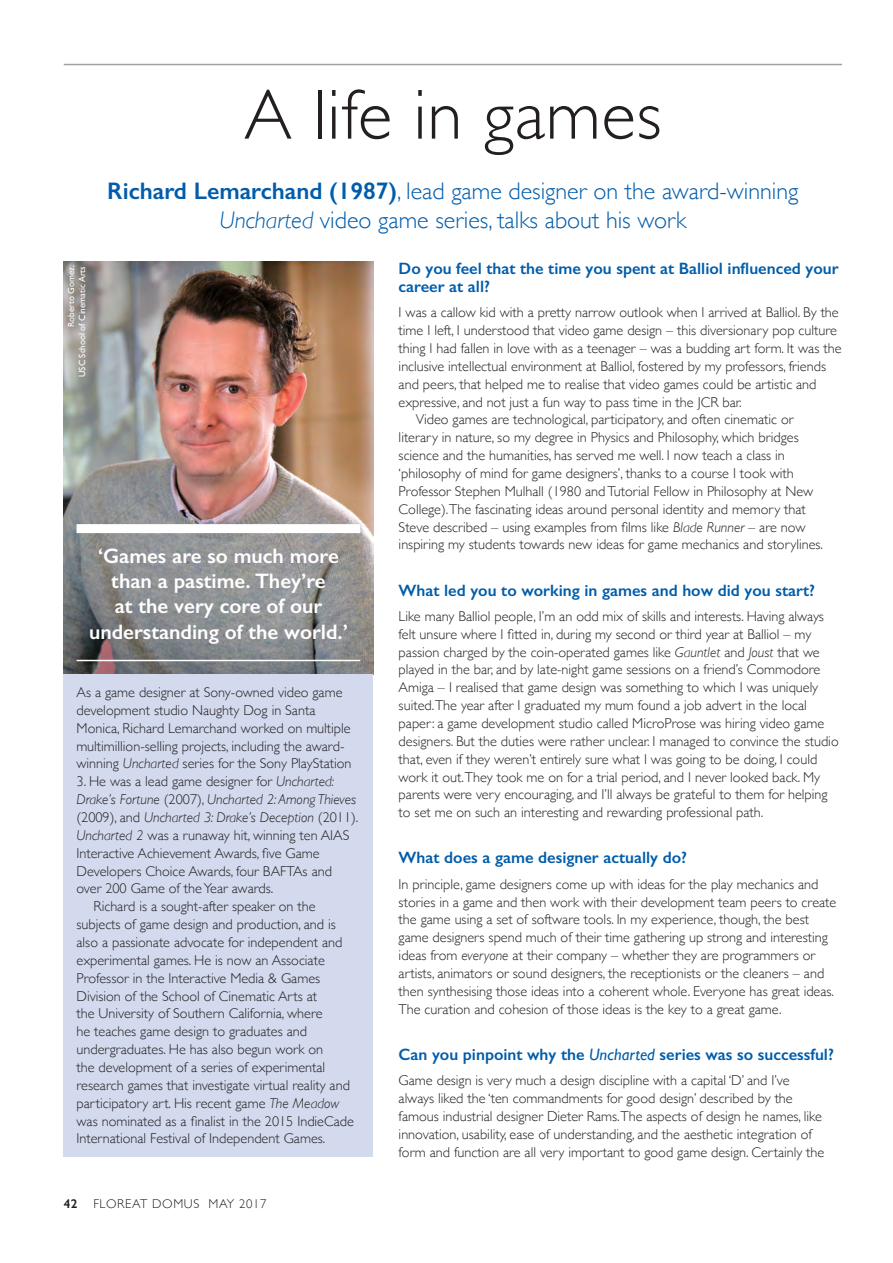
<style>
.page{position:relative;width:893px;height:1263px;background:#fff}
.page>*{position:absolute;margin:0;border:0;box-sizing:border-box;transform-origin:0 0}
.t1{font:300 71.25px "Gill Sans";letter-spacing:.01em;color:#231f20}
.t2{font:300 24px/28.8px "Gill Sans";color:#015dab;text-align:center}
.t3{font:600 21px/25.2px "Gill Sans";color:#fff;text-align:center}
.t4{font:600 16.5px/17.9px "Gill Sans";color:#015dab}
.t5{font:300 14.25px/17.9px "Gill Sans";color:#231f20}
.t6{font:italic 300 14.25px "Gill Sans";color:#231f20}
.t7{font:300 12.75px "Gill Sans";letter-spacing:.05em;color:#231f20}
.t8{font:9px/10.8px "Gill Sans";color:#fff;text-align:right}
.s1{font-weight:600}
.s2{font-style:italic}
.s3{font-style:normal}
.s4{font-weight:400;font-style:italic}
</style>
<div class="page">
<hr style="left:64px;top:64px;width:778px;height:1px;background:#a0a1a5">
<img style="left:64px;top:262px;width:309px;height:412px">
<div style="left:77px;top:524px;width:283px;height:9px;background:#fff"></div>
<hr style="left:77px;top:660px;width:283px;height:1px;background:#fff">
<div style="left:64px;top:674px;width:309px;height:483px;background:#d3daee"></div>
<h1 class="t1" style="left:244px;top:59px;width:419px">A life in games</h1>
<h2 class="t2" style="left:107px;top:176px;width:693px"><span class="s1">Richard Lemarchand (1987)</span>, lead game designer on the award-winning<br><span class="s2">Uncharted</span> video game series, talks about his work</h2>
<p class="t8" style="left:66px;top:377px;width:113px;rotate:-90deg">Roberto Gomez,<br>USC School of Cinematic Arts</p>
<h3 class="t3" style="left:89px;top:543px;width:260px">‘Games are so much more than a pastime. They’re<br>at the very core of our understanding of the world.’</h3>
<p class="t5" style="left:77px;top:683px;width:276px">As a game designer at Sony-owned video game development studio Naughty Dog in Santa Monica, Richard Lemarchand worked on multiple multimillion-selling projects, including the award&shy;winning <span class="s2">Uncharted</span> series for the Sony PlayStation</p>
<p class="t5" style="left:77px;top:772px;width:259px">3. He was a lead game designer for <span class="s2">Uncharted:</span></p>
<p class="t6" style="left:77px;top:791px;width:281px">Drake’s Fortune <span class="s3">(2007),</span> Uncharted 2: Among Thieves</p>
<p class="t6" style="left:77px;top:809px;width:283px"><span class="s3">(2009), and</span> Uncharted 3: Drake’s Deception <span class="s3">(2011).</span></p>
<p class="t5" style="left:77px;top:826px;width:274px"><span class="s2">Uncharted 2</span> was a runaway hit, winning ten AIAS</p>
<p class="t5" style="left:77px;top:843px;width:245px">Interactive Achievement Awards, five Game</p>
<p class="t5" style="left:77px;top:861px;width:257px">Developers Choice Awards, four BAFTAs and</p>
<p class="t5" style="left:77px;top:879px;width:198px">over 200 Game of the Year awards.</p>
<p class="t5" style="left:94px;top:897px;width:223px">Richard is a sought-after speaker on the</p>
<p class="t5" style="left:77px;top:915px;width:261px">subjects of game design and production, and is</p>
<p class="t5" style="left:77px;top:933px;width:267px">also a passionate advocate for independent and</p>
<p class="t5" style="left:77px;top:951px;width:250px">experimental games. He is now an Associate</p>
<p class="t5" style="left:77px;top:968px;width:245px">Professor in the Interactive Media &amp; Games</p>
<p class="t5" style="left:77px;top:986px;width:242px">Division of the School of Cinematic Arts at</p>
<p class="t5" style="left:77px;top:1004px;width:248px">the University of Southern California, where</p>
<p class="t5" style="left:77px;top:1022px;width:232px">he teaches game design to graduates and</p>
<p class="t5" style="left:77px;top:1040px;width:248px">undergraduates. He has also begun work on</p>
<p class="t5" style="left:77px;top:1058px;width:250px">the development of a series of experimental</p>
<p class="t5" style="left:77px;top:1076px;width:275px">research games that investigate virtual reality and</p>
<p class="t5" style="left:77px;top:1093px;width:264px">participatory art. His recent game <span class="s2">The Meadow</span></p>
<p class="t5" style="left:77px;top:1111px;width:279px">was nominated as a finalist in the 2015 IndieCade</p>
<p class="t5" style="left:77px;top:1129px;width:250px">International Festival of Independent Games.</p>
<p class="t7" style="left:64px;top:1193px;width:204px"><span class="s1">42</span> FLOREAT DOMUS MAY 2017</p>
<p class="t4" style="left:399px;top:259px;width:441px">Do you feel that the time you spent at Balliol influenced your career at all?</p>
<p class="t5" style="left:399px;top:303px;width:442px">I was a callow kid with a pretty narrow outlook when I arrived at Balliol. By the</p>
<p class="t5" style="left:399px;top:321px;width:440px">time I left, I understood that video game design – this diversionary pop culture</p>
<p class="t5" style="left:399px;top:339px;width:444px">thing I had fallen in love with as a teenager – was a budding art form. It was the</p>
<p class="t5" style="left:399px;top:357px;width:429px">inclusive intellectual environment at Balliol, fostered by my professors, friends</p>
<p class="t5" style="left:399px;top:374px;width:419px">and peers, that helped me to realise that video games could be artistic and</p>
<p class="t5" style="left:399px;top:392px;width:345px">expressive, and not just a fun way to pass time in the JCR bar.</p>
<p class="t5" style="left:416px;top:410px;width:379px">Video games are technological, participatory, and often cinematic or</p>
<p class="t5" style="left:399px;top:428px;width:402px">literary in nature, so my degree in Physics and Philosophy, which bridges</p>
<p class="t5" style="left:399px;top:446px;width:388px">science and the humanities, has served me well. I now teach a class in</p>
<p class="t5" style="left:399px;top:464px;width:397px">‘philosophy of mind for game designers’, thanks to a course I took with</p>
<p class="t5" style="left:399px;top:481px;width:416px">Professor Stephen Mulhall (1980 and Tutorial Fellow in Philosophy at New</p>
<p class="t5" style="left:399px;top:499px;width:409px">College).The fascinating ideas around personal identity and memory that</p>
<p class="t5" style="left:399px;top:517px;width:408px">Steve described – using examples from films like <span class="s2">Blade Runner</span> – are now</p>
<p class="t5" style="left:399px;top:535px;width:426px">inspiring my students towards new ideas for game mechanics and storylines.</p>
<p class="t4" style="left:399px;top:581px;width:418px">What led you to working in games and how did you start?</p>
<p class="t5" style="left:399px;top:607px;width:442px">Like many Balliol people, I’m an odd mix of skills and interests. Having always felt unsure where I fitted in, during my second or third year at Balliol – my passion charged by the coin-operated games like <span class="s2">Gauntlet</span> and <span class="s2">Joust</span> that we played in the bar, and by late-night game sessions on a friend’s Commodore Amiga – I realised that game design was something to which I was uniquely suited.The year after I graduated my mum found a job advert in the local paper: a game development studio called MicroProse was hiring video game designers. But the duties were rather unclear. I managed to convince the studio that, even if they weren’t entirely sure what I was going to be doing, I could work it out.They took me on for a trial period, and I never looked back. My parents were very encouraging, and I’ll always be grateful to them for helping to set me on such an interesting and rewarding professional path.</p>
<p class="t4" style="left:399px;top:849px;width:290px">What does a game designer actually do?</p>
<p class="t5" style="left:399px;top:874px;width:439px">In principle, game designers come up with ideas for the play mechanics and stories in a game and then work with their development team peers to create the game using a set of software tools. In my experience, though, the best game designers spend much of their time gathering up strong and interesting ideas from <span class="s2">everyone</span> at their company – whether they are programmers or artists, animators or sound designers, the receptionists or the cleaners – and then synthesising those ideas into a coherent whole. Everyone has great ideas.<br>The curation and cohesion of those ideas is the key to a great game.</p>
<p class="t4" style="left:399px;top:1045px;width:437px">Can you pinpoint why the <span class="s4">Uncharted</span> series was so successful?</p>
<p class="t5" style="left:399px;top:1071px;width:427px">Game design is very much a design discipline with a capital ‘D’ and I’ve always liked the ‘ten commandments for good design’ described by the famous industrial designer Dieter Rams.The aspects of design he names, like innovation, usability, ease of understanding, and the aesthetic integration of form and function are all very important to good game design. Certainly the</p>
</div>
